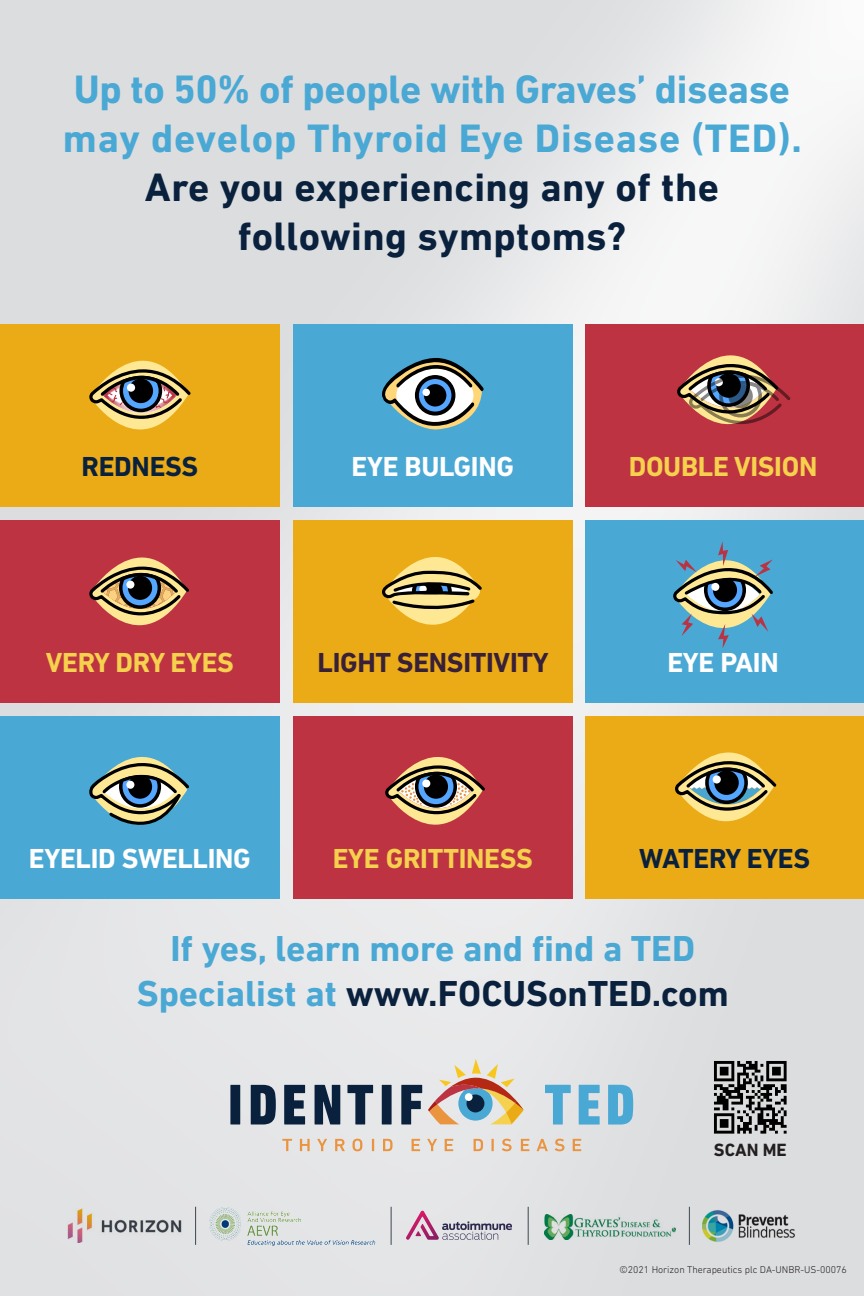
<style>
.page{position:relative;width:864px;height:1296px;background:#fff}
.page>*{position:absolute;margin:0;border:0;box-sizing:border-box;transform-origin:0 0}
.t1{font:700 40.4px/49.2px "DIN Next LT Pro";letter-spacing:-.005em;color:#4aa8d4}
.t2{font:700 40.4px/49.2px "DIN Next LT Pro";letter-spacing:.01em;color:#0a213d;text-align:center}
.t3{font:700 36.8px/44.8px "DIN Next LT Pro";color:#4aa8d4;text-align:center}
.t4{font:700 28px "DIN Next LT Pro";letter-spacing:-.01em;color:#f5d14d}
.t5{font:700 28px "DIN Next LT Pro";letter-spacing:-.01em;color:#fff}
.t6{font:700 28px "DIN Next LT Pro";letter-spacing:-.01em;color:#0a213d}
.t7{font:700 28px "DIN Next LT Pro";letter-spacing:-.01em;color:#382138}
.t8{font:700 18px "DIN Next LT Pro";color:#231f20}
.t9{font:300 10px "DIN Next LT Pro";color:#231f20}
.s1{color:#0a213d}
</style>
<div class="page">
<img style="left:0;top:0;width:864px;height:1296px">
<svg style="left:282px;top:1139px;width:10px;height:12px"></svg>
<svg style="left:300px;top:1139px;width:10px;height:12px"></svg>
<svg style="left:317px;top:1139px;width:10px;height:12px"></svg>
<svg style="left:335px;top:1139px;width:10px;height:12px"></svg>
<svg style="left:353px;top:1139px;width:9px;height:12px"></svg>
<svg style="left:372px;top:1139px;width:2px;height:12px"></svg>
<svg style="left:383px;top:1139px;width:10px;height:12px"></svg>
<svg style="left:412px;top:1139px;width:8px;height:12px"></svg>
<svg style="left:427px;top:1139px;width:10px;height:12px"></svg>
<svg style="left:445px;top:1139px;width:8px;height:12px"></svg>
<svg style="left:474px;top:1139px;width:9px;height:12px"></svg>
<svg style="left:491px;top:1139px;width:3px;height:12px"></svg>
<svg style="left:502px;top:1139px;width:10px;height:12px"></svg>
<svg style="left:521px;top:1139px;width:8px;height:12px"></svg>
<svg style="left:537px;top:1139px;width:11px;height:12px"></svg>
<svg style="left:555px;top:1139px;width:10px;height:12px"></svg>
<svg style="left:573px;top:1139px;width:8px;height:12px"></svg>
<svg style="left:428px;top:1059px;width:96px;height:66px"></svg>
<svg style="left:251px;top:1085px;width:25px;height:39px"></svg>
<svg style="left:284px;top:1085px;width:21px;height:39px"></svg>
<svg style="left:315px;top:1085px;width:25px;height:39px"></svg>
<svg style="left:347px;top:1085px;width:26px;height:39px"></svg>
<div style="left:382px;top:1085px;width:10px;height:39px;background:#0a213d"></div>
<div style="left:230px;top:1085px;width:10px;height:39px;background:#0a213d"></div>
<svg style="left:401px;top:1085px;width:21px;height:39px"></svg>
<svg style="left:545px;top:1085px;width:26px;height:40px"></svg>
<svg style="left:579px;top:1085px;width:21px;height:40px"></svg>
<svg style="left:608px;top:1085px;width:25px;height:40px"></svg>
<div style="left:0;top:324px;width:280px;height:183px;background:#ebab17"></div>
<div style="left:0;top:520px;width:280px;height:183px;background:#bd3342"></div>
<div style="left:0;top:716px;width:280px;height:183px;background:#4aa8d4"></div>
<div style="left:293px;top:324px;width:280px;height:183px;background:#4aa8d4"></div>
<div style="left:293px;top:520px;width:280px;height:183px;background:#ebab17"></div>
<div style="left:293px;top:716px;width:280px;height:183px;background:#bd3342"></div>
<div style="left:586px;top:324px;width:278px;height:183px;background:#bd3342"></div>
<div style="left:586px;top:716px;width:278px;height:183px;background:#ebab17"></div>
<svg style="left:382px;top:358px;width:102px;height:72px"></svg>
<svg style="left:382px;top:515px;width:100px;height:110px"></svg>
<svg style="left:89px;top:715px;width:100px;height:110px"></svg>
<svg style="left:675px;top:710px;width:101px;height:112px"></svg>
<div style="left:714px;top:770px;width:25px;height:25px;background:#000;border-radius:50%"></div>
<div style="left:713px;top:775px;width:8px;height:9px;background:#fff;border-radius:50%"></div>
<svg style="left:89px;top:318px;width:102px;height:112px"></svg>
<svg style="left:89px;top:516px;width:100px;height:110px"></svg>
<div style="left:128px;top:576px;width:24px;height:24px;background:#000;border-radius:50%"></div>
<div style="left:126px;top:581px;width:8px;height:8px;background:#fff;border-radius:50%"></div>
<svg style="left:385px;top:715px;width:100px;height:110px"></svg>
<div style="left:586px;top:520px;width:278px;height:183px;background:#4aa8d4"></div>
<svg style="left:673px;top:518px;width:100px;height:130px"></svg>
<svg style="left:677px;top:313px;width:114px;height:112px"></svg>
<svg style="left:728px;top:384px;width:25px;height:24px"></svg>
<div style="left:727px;top:389px;width:8px;height:8px;background:#000;border-radius:50%"></div>
<hr style="left:689px;top:1207px;width:1px;height:38px;background:#3d474f">
<hr style="left:528px;top:1207px;width:1px;height:38px;background:#3d474f">
<hr style="left:195px;top:1207px;width:1px;height:38px;background:#3d474f">
<hr style="left:391px;top:1207px;width:1px;height:38px;background:#3d474f">
<img style="left:544px;top:1214px;width:132px;height:26px">
<img style="left:57px;top:1197px;width:135px;height:45px">
<img style="left:703px;top:1209px;width:93px;height:36px">
<svg style="left:406px;top:1211px;width:106px;height:29px"></svg>
<img style="left:208px;top:1207px;width:169px;height:39px">
<img style="left:709px;top:1057px;width:82px;height:82px">
<p class="t1" style="left:63px;top:64px;width:741px">Up to 50% of people with Graves’ disease may develop Thyroid Eye Disease (TED).</p>
<p class="t2" style="left:145px;top:163px;width:576px">Are you experiencing any of the following symptoms?</p>
<p class="t6" style="left:82px;top:450px;width:118px">REDNESS</p>
<p class="t5" style="left:352px;top:450px;width:164px">EYE BULGING</p>
<p class="t4" style="left:629px;top:450px;width:190px">DOUBLE VISION</p>
<p class="t4" style="left:46px;top:646px;width:190px">VERY DRY EYES</p>
<p class="t7" style="left:318px;top:646px;width:233px">LIGHT SENSITIVITY</p>
<p class="t5" style="left:667px;top:646px;width:113px">EYE PAIN</p>
<p class="t5" style="left:29px;top:842px;width:223px">EYELID SWELLING</p>
<p class="t4" style="left:333px;top:842px;width:202px">EYE GRITTINESS</p>
<p class="t6" style="left:639px;top:842px;width:172px">WATERY EYES</p>
<p class="t3" style="left:137px;top:926px;width:593px">If yes, learn more and find a TED<br>Specialist at <span class="s1">www.FOCUSonTED.com</span></p>
<p class="t8" style="left:714px;top:1139px;width:74px">SCAN ME</p>
<p class="t9" style="left:620px;top:1263px;width:229px">©2021 Horizon Therapeutics plc DA-UNBR-US-00076</p>
</div>
